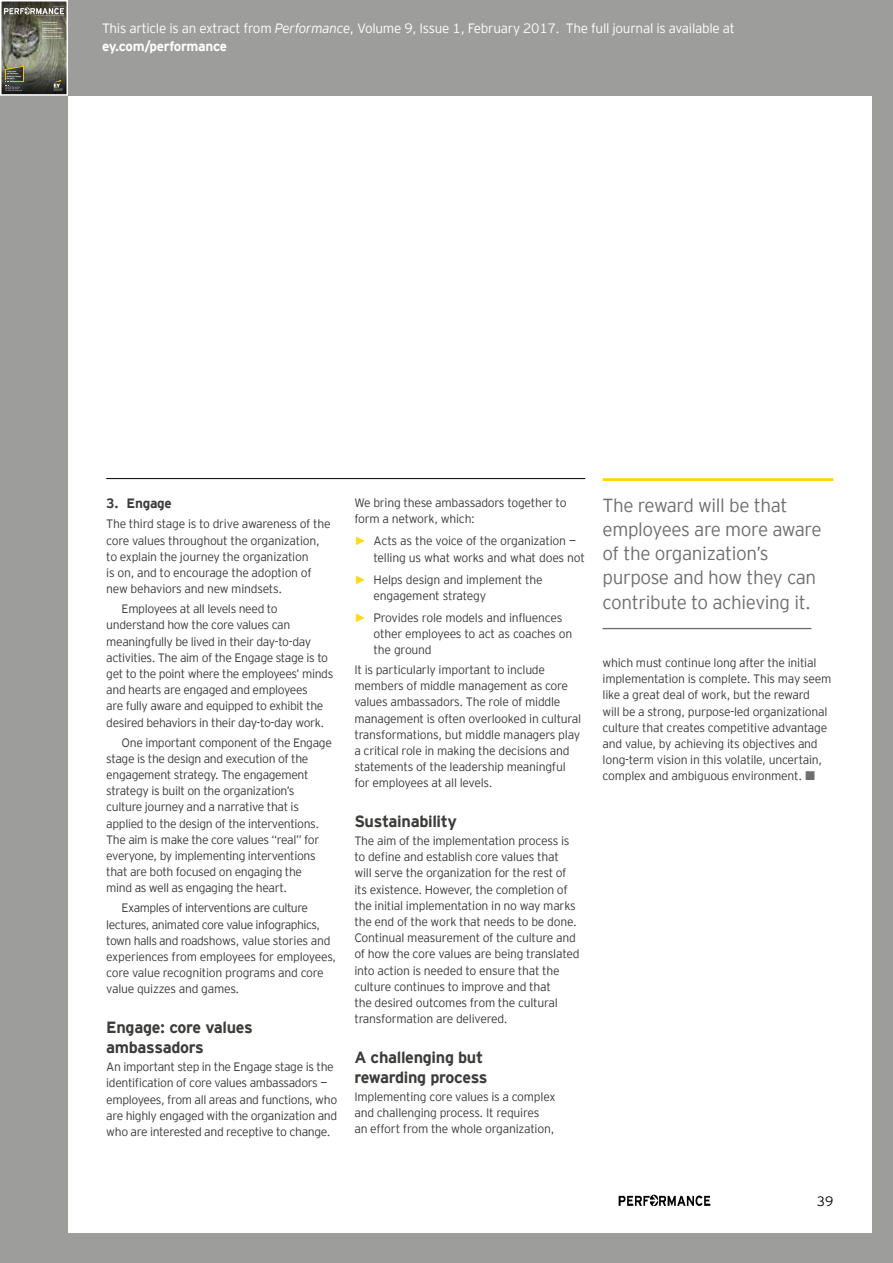
<style>
.page{position:relative;width:893px;height:1263px;background:#9d9d9c}
.page>*{position:absolute;margin:0;border:0;box-sizing:border-box;transform-origin:0 0}
.t1{font:300 18.9px/24.3px "EY Interstate";letter-spacing:-.02em;color:#706f6f}
.t2{font:700 16.2px/20.2px "EY Interstate";letter-spacing:-.02em;color:#3c3c3b}
.t3{font:300 13.5px/18px "EY Interstate";letter-spacing:-.02em;color:#fff}
.t4{font:700 13.5px "EY Interstate";letter-spacing:-.02em;color:#3c3c3b}
.t5{font:300 13.5px "EY Interstate";color:#000}
.t6{font:300 12.15px/16.2px "EY Interstate";letter-spacing:-.03em;color:#3c3c3b}
.t7{font:700 1.8px/2.1px "EY Interstate";letter-spacing:-.02em;color:#fff}
.s1{font-style:italic}
.s2{font-weight:700}
.s3{font-family:"Arial";font-weight:400;color:#ffd817}
</style>
<div class="page">
<svg style="left:0;top:0;width:68px;height:96px;background:#757568"></svg>
<div style="left:68px;top:96px;width:804px;height:1136px;background:#fff"></div>
<img style="left:618px;top:1195px;width:93px;height:10px">
<hr style="left:106px;top:478px;width:479px;height:1px;background:#000">
<hr style="left:603px;top:478px;width:230px;height:3px;background:#ffd500">
<hr style="left:603px;top:628px;width:208px;height:1px;background:#706f6f">
<p class="t7" style="left:7px;top:71px;width:16px">If you could<br>see the future, would you change the past?</p>
<p class="t7" style="left:42px;top:21px;width:16px">Digital agriculture</p>
<p class="t7" style="left:42px;top:27px;width:21px">Demand-driven planning and forecasting</p>
<p class="t7" style="left:42px;top:35px;width:20px">Activity-based costing</p>
<p class="t3" style="left:102px;top:19px;width:634px">This article is an extract from <span class="s1">Performance</span>, Volume 9, Issue 1, February 2017. The full journal is available at <span class="s2">ey.com/performance</span></p>
<p class="t4" style="left:106px;top:494px;width:67px">3. Engage</p>
<p class="t6" style="left:106px;top:515px;width:226px">The third stage is to drive awareness of the core values throughout the organization, to explain the journey the organization<br>is on, and to encourage the adoption of new behaviors and new mindsets.</p>
<p class="t6" style="left:106px;top:600px;width:229px;text-indent:15px">Employees at all levels need to understand how the core values can meaningfully be lived in their day-to-day activities. The aim of the Engage stage is to get to the point where the employees’ minds and hearts are engaged and employees<br>are fully aware and equipped to exhibit the desired behaviors in their day-to-day work.</p>
<p class="t6" style="left:106px;top:733px;width:227px;text-indent:15px">One important component of the Engage stage is the design and execution of the engagement strategy. The engagement strategy is built on the organization’s culture journey and a narrative that is applied to the design of the interventions.<br>The aim is make the core values “real” for everyone, by implementing interventions that are both focused on engaging the<br>mind as well as engaging the heart.</p>
<p class="t6" style="left:106px;top:899px;width:232px;text-indent:15px">Examples of interventions are culture lectures, animated core value infographics, town halls and roadshows, value stories and experiences from employees for employees, core value recognition programs and core value quizzes and games.</p>
<h2 class="t2" style="left:106px;top:1016px;width:148px">Engage: core values ambassadors</h2>
<p class="t6" style="left:106px;top:1058px;width:232px">An important step in the Engage stage is the identification of core values ambassadors — employees, from all areas and functions, who are highly engaged with the organization and who are interested and receptive to change.</p>
<p class="t6" style="left:354px;top:494px;width:214px">We bring these ambassadors together to form a network, which:</p>
<p class="t6" style="left:374px;top:532px;width:213px;text-indent:-19px"><span class="s3">►</span> Acts as the voice of the organization — telling us what works and what does not</p>
<p class="t6" style="left:374px;top:570px;width:171px;text-indent:-19px"><span class="s3">►</span> Helps design and implement the engagement strategy</p>
<p class="t6" style="left:374px;top:608px;width:200px;text-indent:-19px"><span class="s3">►</span> Provides role models and influences other employees to act as coaches on the ground</p>
<p class="t6" style="left:354px;top:661px;width:228px">It is particularly important to include members of middle management as core values ambassadors. The role of middle management is often overlooked in cultural transformations, but middle managers play a critical role in making the decisions and statements of the leadership meaningful for employees at all levels.</p>
<h2 class="t2" style="left:354px;top:810px;width:104px">Sustainability</h2>
<p class="t6" style="left:354px;top:832px;width:227px">The aim of the implementation process is to define and establish core values that<br>will serve the organization for the rest of its existence. However, the completion of the initial implementation in no way marks the end of the work that needs to be done.<br>Continual measurement of the culture and of how the core values are being translated into action is needed to ensure that the culture continues to improve and that<br>the desired outcomes from the cultural transformation are delivered.</p>
<h2 class="t2" style="left:354px;top:1046px;width:135px">A challenging but rewarding process</h2>
<p class="t6" style="left:354px;top:1088px;width:203px">Implementing core values is a complex and challenging process. It requires an effort from the whole organization,</p>
<h1 class="t1" style="left:603px;top:492px;width:221px">The reward will be that employees are more aware of the organization’s purpose and how they can contribute to achieving it.</h1>
<p class="t6" style="left:603px;top:654px;width:230px">which must continue long after the initial implementation is complete. This may seem like a great deal of work, but the reward<br>will be a strong, purpose-led organizational culture that creates competitive advantage and value, by achieving its objectives and long-term vision in this volatile, uncertain, complex and ambiguous environment.</p>
<p class="t5" style="left:817px;top:1191px;width:18px">39</p>
</div>
